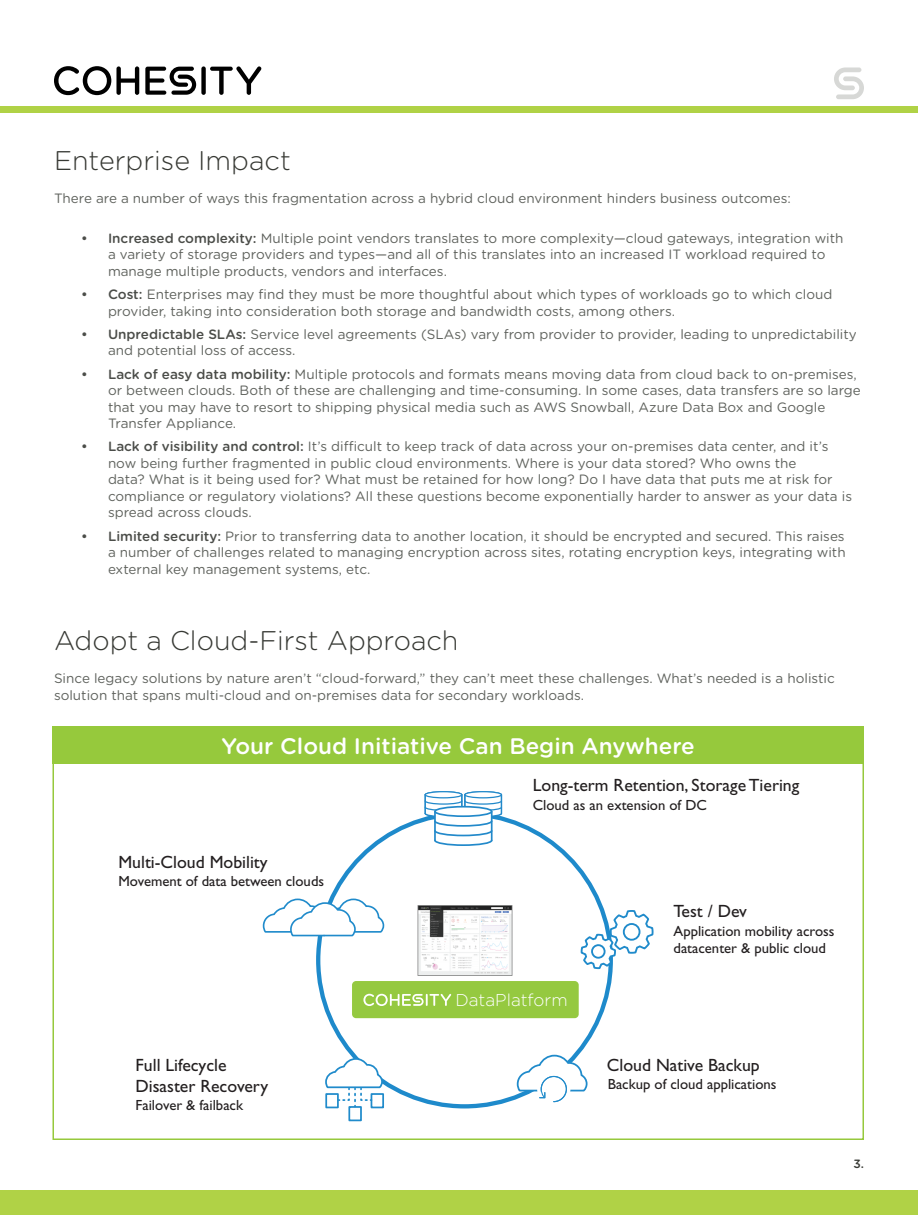
<style>
.page{position:relative;width:918px;height:1215px;background:#fff}
.page>*{position:absolute;margin:0;border:0;box-sizing:border-box;transform-origin:0 0}
.t1{font:300 27px "Gotham Rounded";color:#373934}
.t2{font:500 22.5px "Gotham Rounded";color:#fff}
.t3{font:17.7px "Gill Sans Std";color:#231f20}
.t4{font:300 17.1px "Gotham Rounded";color:#fff}
.t5{font:14.7px/17.7px "Gill Sans Std";color:#231f20}
.t6{font:13.5px/16.5px "Gotham Rounded";color:#5f625d}
.t7{font:500 12px "Gotham Rounded";color:#373934}
.s1{font-weight:500;color:#4b4d49}
</style>
<div class="page">
<svg style="left:580px;top:899px;width:74px;height:83px"></svg>
<svg style="left:424px;top:791px;width:79px;height:55px"></svg>
<div style="left:435px;top:807px;width:57px;height:9px;background:#fff;border-radius:50%"></div>
<div style="left:434px;top:806px;width:59px;height:11px;border:2px solid #2289ca;border-radius:50%"></div>
<hr style="left:434px;top:812px;width:2px;height:29px;background:#2289ca">
<hr style="left:491px;top:812px;width:2px;height:29px;background:#2289ca">
<svg style="left:262px;top:898px;width:123px;height:39px"></svg>
<div style="left:371px;top:1093px;width:13px;height:15px;border:2px solid #208bcb"></div>
<div style="left:325px;top:1093px;width:14px;height:15px;border:2px solid #208bcb"></div>
<div style="left:348px;top:1106px;width:14px;height:15px;border:2px solid #208bcb"></div>
<svg style="left:325px;top:1057px;width:59px;height:50px"></svg>
<svg style="left:516px;top:1054px;width:72px;height:49px"></svg>
<div style="left:547px;top:1087px;width:15px;height:7px;background:#fff"></div>
<img style="left:417px;top:905px;width:96px;height:71px">
<div style="left:352px;top:981px;width:227px;height:37px;background:#95c940;border-radius:4px"></div>
<svg style="left:363px;top:994px;width:88px;height:12px"></svg>
<div style="left:52px;top:726px;width:812px;height:38px;background:#96c93c"></div>
<div style="left:0;top:1190px;width:918px;height:25px;background:#b0d246"></div>
<div style="left:0;top:106px;width:918px;height:7px;background:#b0d246"></div>
<svg style="left:54px;top:66px;width:85px;height:29px"></svg>
<div style="left:201px;top:66px;width:5px;height:29px;background:#000;border-radius:2px"></div>
<svg style="left:210px;top:66px;width:51px;height:29px"></svg>
<svg style="left:145px;top:67px;width:51px;height:28px"></svg>
<svg style="left:834px;top:67px;width:30px;height:32px"></svg>
<h1 class="t1" style="left:54px;top:143px;width:238px">Enterprise Impact</h1>
<p class="t6" style="left:54px;top:189px;width:738px">There are a number of ways this fragmentation across a hybrid cloud environment hinders business outcomes:</p>
<p class="t6" style="left:108px;top:229px;width:737px;text-indent:-27px"><span class="s1">• Increased complexity:</span> Multiple point vendors translates to more complexity—cloud gateways, integration with a variety of storage providers and types—and all of this translates into an increased IT workload required to manage multiple products, vendors and interfaces.</p>
<p class="t6" style="left:108px;top:285px;width:726px;text-indent:-27px"><span class="s1">• Cost:</span> Enterprises may find they must be more thoughtful about which types of workloads go to which cloud provider, taking into consideration both storage and bandwidth costs, among others.</p>
<p class="t6" style="left:108px;top:325px;width:750px;text-indent:-27px"><span class="s1">• Unpredictable SLAs:</span> Service level agreements (SLAs) vary from provider to provider, leading to unpredictability and potential loss of access.</p>
<p class="t6" style="left:108px;top:365px;width:754px;text-indent:-27px"><span class="s1">• Lack of easy data mobility:</span> Multiple protocols and formats means moving data from cloud back to on-premises, or between clouds. Both of these are challenging and time-consuming. In some cases, data transfers are so large that you may have to resort to shipping physical media such as AWS Snowball, Azure Data Box and Google Transfer Appliance.</p>
<p class="t6" style="left:108px;top:438px;width:746px;text-indent:-27px"><span class="s1">• Lack of visibility and control:</span> It’s difficult to keep track of data across your on-premises data center, and it’s now being further fragmented in public cloud environments. Where is your data stored? Who owns the<br>data? What is it being used for? What must be retained for how long? Do I have data that puts me at risk for compliance or regulatory violations? All these questions become exponentially harder to answer as your data is spread across clouds.</p>
<p class="t6" style="left:108px;top:527px;width:739px;text-align:justify;text-indent:-27px"><span class="s1">• Limited security:</span> Prior to transferring data to another location, it should be encrypted and secured. This raises a number of challenges related to managing encryption across sites, rotating encryption keys, integrating with external key management systems, etc.</p>
<h1 class="t1" style="left:54px;top:623px;width:406px">Adopt a Cloud-First Approach</h1>
<p class="t6" style="left:54px;top:669px;width:782px">Since legacy solutions by nature aren’t “cloud-forward,” they can’t meet these challenges. What’s needed is a holistic solution that spans multi-cloud and on-premises data for secondary workloads.</p>
<h2 class="t2" style="left:222px;top:730px;width:475px">Your Cloud Initiative Can Begin Anywhere</h2>
<h3 class="t3" style="left:533px;top:775px;width:268px">Long-term Retention, Storage Tiering</h3>
<h3 class="t3" style="left:118px;top:852px;width:151px">Multi-Cloud Mobility</h3>
<p class="t5" style="left:118px;top:872px;width:207px">Movement of data between clouds</p>
<p class="t5" style="left:533px;top:796px;width:175px">Cloud as an extension of DC</p>
<h3 class="t3" style="left:674px;top:901px;width:75px">Test / Dev</h3>
<p class="t4" style="left:455px;top:988px;width:114px">DataPlatform</p>
<p class="t5" style="left:674px;top:922px;width:162px">Application mobility across datacenter &amp; public cloud</p>
<h3 class="t3" style="left:136px;top:1054px;width:92px">Full Lifecycle</h3>
<h3 class="t3" style="left:607px;top:1054px;width:154px">Cloud Native Backup</h3>
<h3 class="t3" style="left:136px;top:1076px;width:134px">Disaster Recovery</h3>
<p class="t5" style="left:608px;top:1075px;width:170px">Backup of cloud applications</p>
<p class="t5" style="left:136px;top:1097px;width:109px">Failover &amp; failback</p>
<p class="t7" style="left:853px;top:1155px;width:12px">3.</p>
</div>
